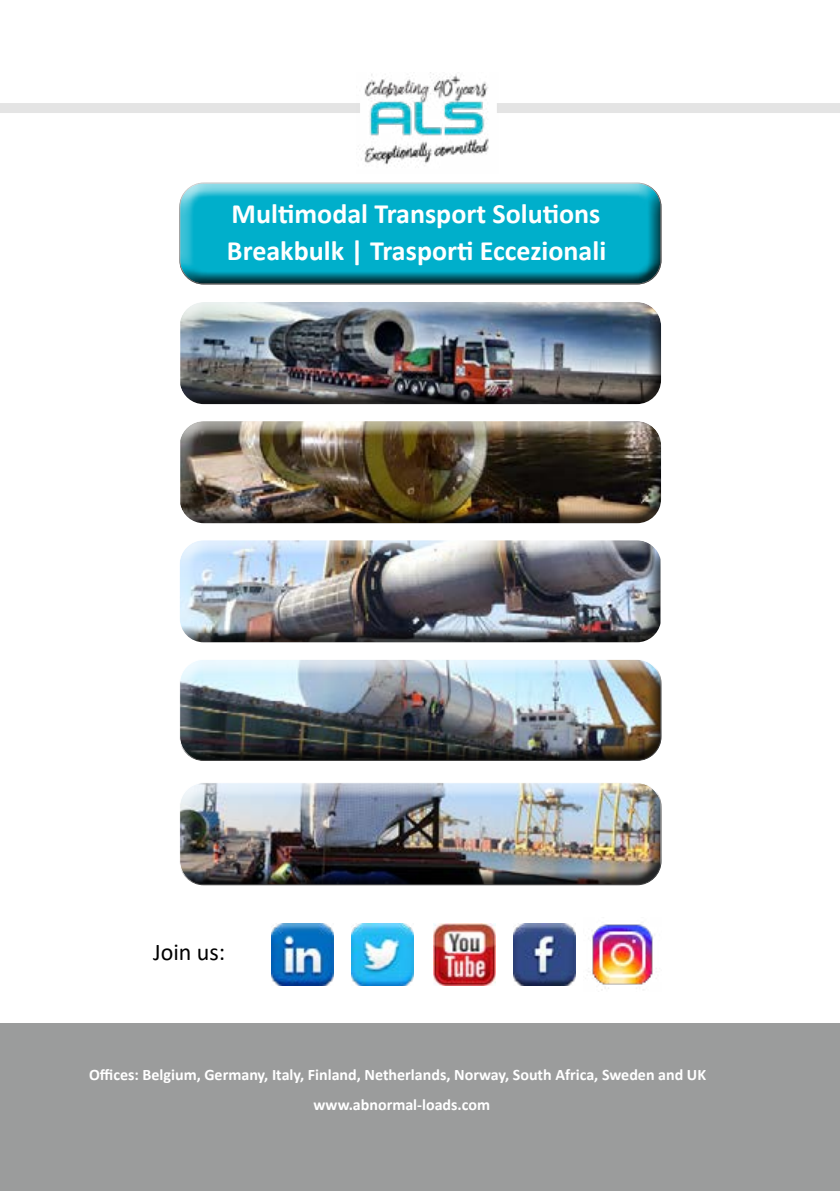
<style>
.page{position:relative;width:840px;height:1191px;background:#fff}
.page>*{position:absolute;margin:0;border:0;box-sizing:border-box;transform-origin:0 0}
.t1{font:700 28px "Calibri";color:#fff}
.t2{font:24px "Calibri";color:#000}
.t3{font:700 16px/30px "Calibri";color:#fff;text-align:center}
</style>
<div class="page">
<div style="left:165px;top:168px;width:504px;height:113px;background:#fff;opacity:.75"></div>
<div style="left:171px;top:186px;width:505px;height:100px;background:#000;opacity:.75"></div>
<div style="left:0;top:103px;width:360px;height:10px;background:#e4e4e4"></div>
<div style="left:171px;top:662px;width:504px;height:100px;background:#000;opacity:.75"></div>
<div style="left:0;top:1023px;width:839px;height:168px;background:#9b9c9c"></div>
<div style="left:172px;top:543px;width:502px;height:100px;background:#000;opacity:.75"></div>
<div style="left:171px;top:424px;width:504px;height:100px;background:#000;opacity:.75"></div>
<div style="left:165px;top:288px;width:503px;height:113px;background:#fff;opacity:.75"></div>
<div style="left:171px;top:305px;width:504px;height:100px;background:#000;opacity:.75"></div>
<div style="left:171px;top:785px;width:505px;height:101px;background:#000;opacity:.75"></div>
<img style="left:271px;top:923px;width:62px;height:63px">
<img style="left:513px;top:923px;width:62px;height:63px">
<img style="left:433px;top:923px;width:62px;height:63px">
<img style="left:351px;top:923px;width:62px;height:63px">
<img style="left:588px;top:924px;width:69px;height:66px">
<img style="left:356px;top:72px;width:142px;height:102px">
<div style="left:496px;top:103px;width:343px;height:10px;background:#e4e4e4"></div>
<h1 class="t1" style="left:231px;top:194px;width:370px">Multimodal Transport Solutions</h1>
<h1 class="t1" style="left:227px;top:231px;width:380px">Breakbulk | Trasporti Eccezionali</h1>
<h2 class="t2" style="left:153px;top:935px;width:74px">Join us:</h2>
<p class="t3" style="left:89px;top:1059px;width:618px">Offices: Belgium, Germany, Italy, Finland, Netherlands, Norway, South Africa, Sweden and UK www.abnormal-loads.com</p>
</div>
